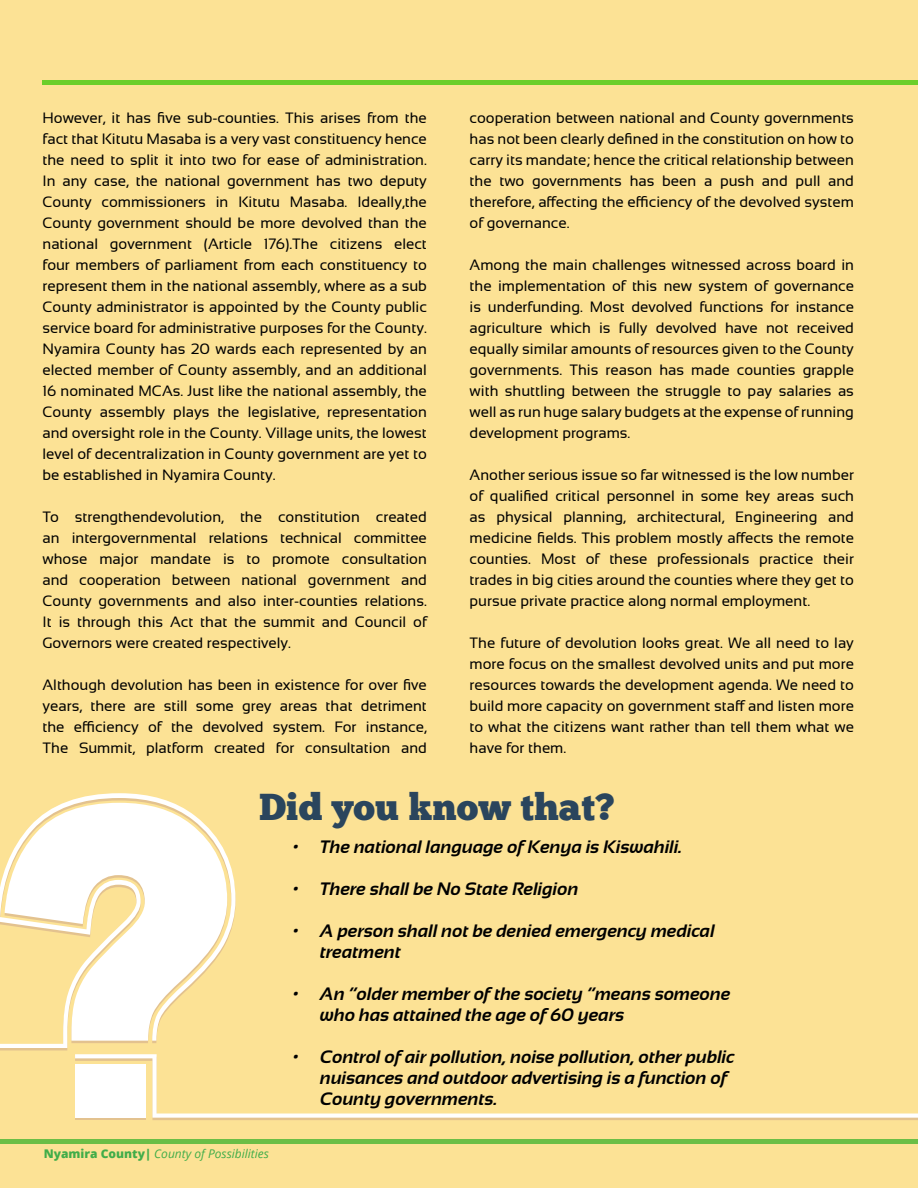
<style>
.page{position:relative;width:918px;height:1188px;background:#fce295}
.page>*{position:absolute;margin:0;border:0;box-sizing:border-box;transform-origin:0 0}
.t1{font:37.5px "Chunk Five";color:#2a455d}
.t2{font:italic 700 18px/21px "Sansation";color:#000}
.t3{font:15px/21px "Sansation";color:#000;text-align:justify}
.t4{font:italic 12px "Open Sans";color:#41ad49}
.s1{font-weight:800;font-style:normal}
</style>
<div class="page">
<hr style="left:917px;top:0;width:1px;height:1188px;background:#6bce2b">
<hr style="left:75px;top:1118px;width:843px;height:2px;background:#e3c28f">
<div style="left:76px;top:1066px;width:70px;height:54px;background:#e3c28f"></div>
<svg style="left:0;top:793px;width:235px;height:255px;fill:#fff"></svg>
<svg style="left:75px;top:1054px;width:843px;height:64px"></svg>
<div style="left:76px;top:1064px;width:70px;height:54px;background:#fff"></div>
<hr style="left:43px;top:81px;width:875px;height:4px;background:#6bce2b">
<hr style="left:0;top:1140px;width:918px;height:4px;background:#6bbe46">
<p class="t3" style="left:43px;top:107px;width:386px">However, it has five sub-counties. This arises from the fact that Kitutu Masaba is a very vast constituency hence the need to split it into two for ease of administration.<br>In any case, the national government has two deputy County commissioners in Kitutu Masaba. Ideally,the County government should be more devolved than the national government (Article 176).The citizens elect four members of parliament from each constituency to represent them in the national assembly, where as a sub County administrator is appointed by the County public service board for administrative purposes for the County.<br>Nyamira County has 20 wards each represented by an elected member of County assembly, and an additional 16 nominated MCAs. Just like the national assembly, the County assembly plays the legislative, representation and oversight role in the County. Village units, the lowest level of decentralization in County government are yet to be established in Nyamira County.</p>
<p class="t3" style="left:43px;top:506px;width:386px">To strengthendevolution, the constitution created an intergovernmental relations technical committee whose major mandate is to promote consultation and cooperation between national government and County governments and also inter-counties relations.<br>It is through this Act that the summit and Council of Governors were created respectively.</p>
<p class="t3" style="left:43px;top:674px;width:386px">Although devolution has been in existence for over five years, there are still some grey areas that detriment the efficiency of the devolved system. For instance, The Summit, platform created for consultation and</p>
<p class="t3" style="left:470px;top:107px;width:386px">cooperation between national and County governments has not been clearly defined in the constitution on how to carry its mandate; hence the critical relationship between the two governments has been a push and pull and therefore, affecting the efficiency of the devolved system of governance.</p>
<p class="t3" style="left:470px;top:254px;width:386px">Among the main challenges witnessed across board in the implementation of this new system of governance is underfunding. Most devolved functions for instance agriculture which is fully devolved have not received equally similar amounts of resources given to the County governments. This reason has made counties grapple with shuttling between the struggle to pay salaries as well as run huge salary budgets at the expense of running development programs.</p>
<p class="t3" style="left:470px;top:464px;width:386px">Another serious issue so far witnessed is the low number of qualified critical personnel in some key areas such as physical planning, architectural, Engineering and medicine fields. This problem mostly affects the remote counties. Most of these professionals practice their trades in big cities around the counties where they get to pursue private practice along normal employment.</p>
<p class="t3" style="left:470px;top:632px;width:386px">The future of devolution looks great. We all need to lay more focus on the smallest devolved units and put more resources towards the development agenda. We need to build more capacity on government staff and listen more to what the citizens want rather than tell them what we have for them.</p>
<h1 class="t1" style="left:259px;top:784px;width:357px">Did you know that?</h1>
<p class="t4" style="left:44px;top:1145px;width:227px"><span class="s1">Nyamira County|</span> County of Possibilities</p>
<p class="t2" style="left:293px;top:836px;width:391px">• The national language of Kenya is Kiswahili.</p>
<p class="t2" style="left:293px;top:878px;width:287px">• There shall be No State Religion</p>
<p class="t2" style="left:320px;top:920px;width:396px;text-indent:-27px">• A person shall not be denied emergency medical treatment</p>
<p class="t2" style="left:320px;top:983px;width:412px;text-indent:-27px">• An “older member of the society “means someone who has attained the age of 60 years</p>
<p class="t2" style="left:320px;top:1046px;width:416px;text-indent:-27px">• Control of air pollution, noise pollution, other public nuisances and outdoor advertising is a function of<br>County governments.</p>
</div>
